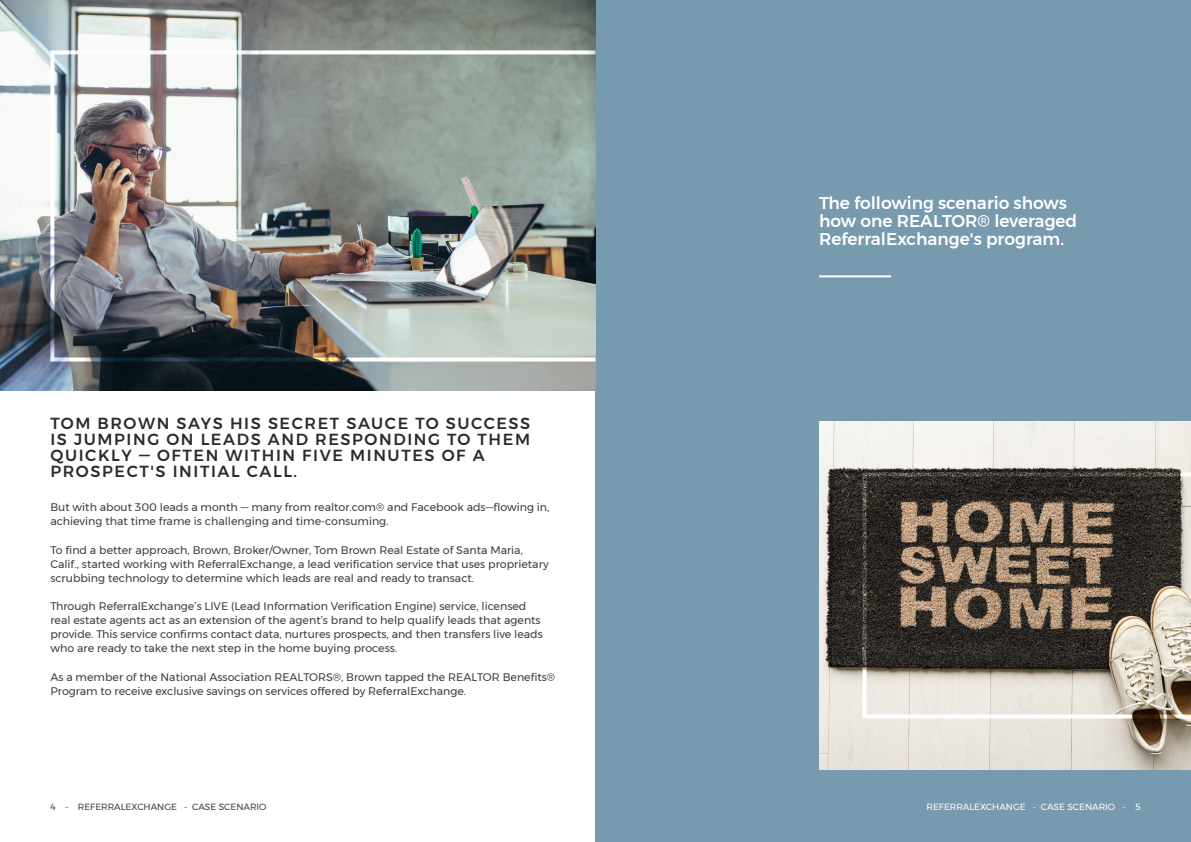
<style>
.page{position:relative;width:1191px;height:842px;background:#fff}
.page>*{position:absolute;margin:0;border:0;box-sizing:border-box;transform-origin:0 0}
.Body_Text{font:500 17px/18px "Montserrat";color:#fff}
.t1{font:500 16px/16px "Montserrat";letter-spacing:.1em;color:#282c31}
.Body_Text-2{font:11px/14px "Montserrat";color:#3e3e3f}
.t2{font:9px "Montserrat";color:#3e3e3f}
.t3{font:9px "Montserrat";color:#fff}
</style>
<div class="page">
<div style="left:595px;top:0;width:596px;height:842px;background:#779aaf"></div>
<img style="left:0;top:0;width:595px;height:390px">
<img style="left:819px;top:421px;width:372px;height:349px">
<img style="left:50px;top:50px;width:546px;height:311px">
<svg style="left:862px;top:472px;width:329px;height:246px"></svg>
<hr style="left:819px;top:275px;width:72px;height:2px;background:#fff">
<p class="t1" style="left:50px;top:415px;width:481px">TOM BROWN SAYS HIS SECRET SAUCE TO SUCCESS IS JUMPING ON LEADS AND RESPONDING TO THEM QUICKLY — OFTEN WITHIN FIVE MINUTES OF A PROSPECT'S INITIAL CALL.</p>
<p class="Body_Text-2" style="left:50px;top:500px;width:500px">But with about 300 leads a month — many from realtor.com® and Facebook ads—flowing in, achieving that time frame is challenging and time-consuming.</p>
<p class="Body_Text-2" style="left:50px;top:543px;width:500px">To find a better approach, Brown, Broker/Owner, Tom Brown Real Estate of Santa Maria,<br>Calif., started working with ReferralExchange, a lead verification service that uses proprietary scrubbing technology to determine which leads are real and ready to transact.</p>
<p class="Body_Text-2" style="left:50px;top:599px;width:494px">Through ReferralExchange’s LIVE (Lead Information Verification Engine) service, licensed real estate agents act as an extension of the agent’s brand to help qualify leads that agents provide. This service confirms contact data, nurtures prospects, and then transfers live leads who are ready to take the next step in the home buying process.</p>
<p class="Body_Text-2" style="left:50px;top:670px;width:506px">As a member of the National Association REALTORS®, Brown tapped the REALTOR Benefits®<br>Program to receive exclusive savings on services offered by ReferralExchange.</p>
<p class="Body_Text" style="left:819px;top:194px;width:259px">The following scenario shows how one REALTOR® leveraged<br>ReferralExchange's program.</p>
<p class="t2" style="left:50px;top:800px;width:218px">4 - REFERRALEXCHANGE - CASE SCENARIO</p>
<p class="t3" style="left:926px;top:800px;width:215px">REFERRALEXCHANGE - CASE SCENARIO - 5</p>
</div>
